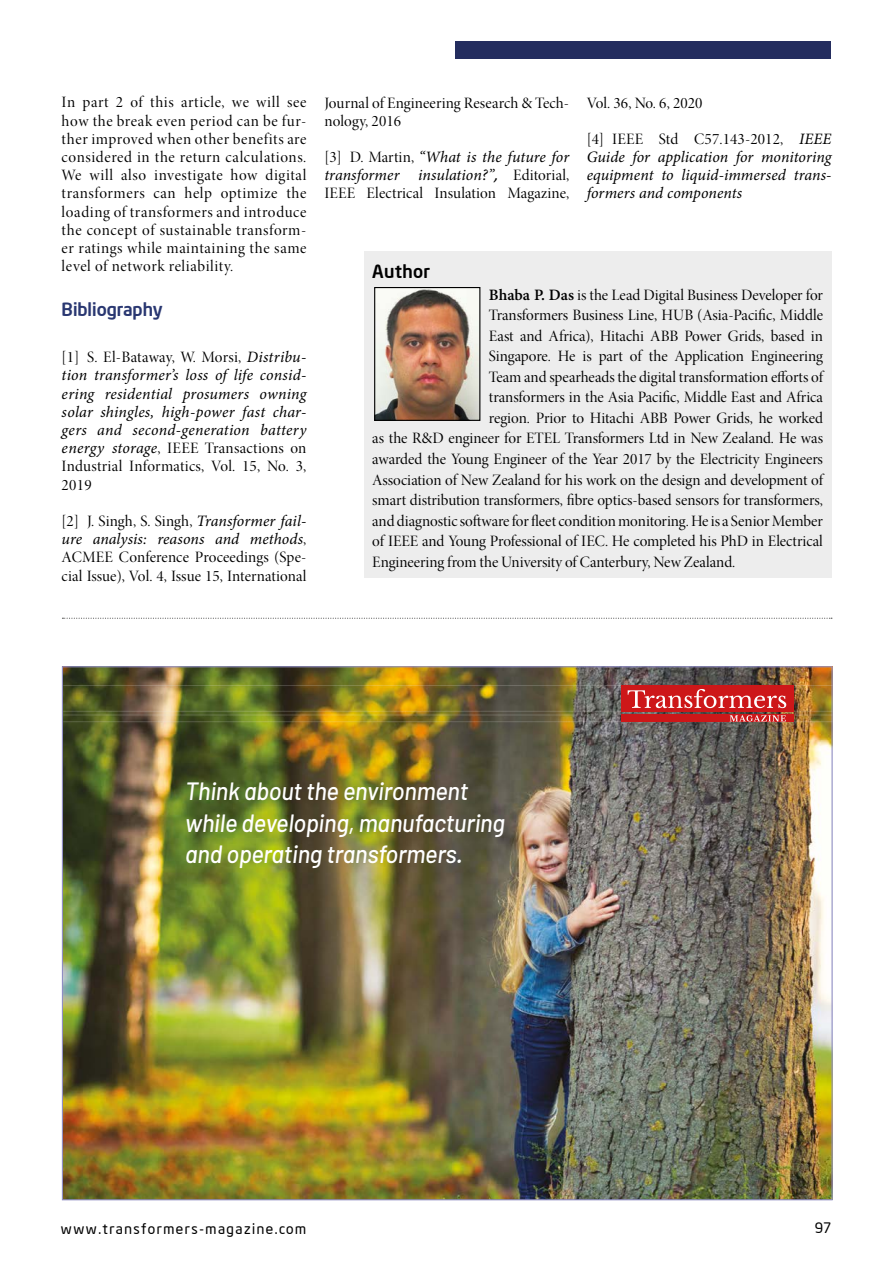
<style>
.page{position:relative;width:893px;height:1263px;background:#fff}
.page>*{position:absolute;margin:0;border:0;box-sizing:border-box;transform-origin:0 0}
.t1{font:italic 500 25.05px/31.2px "Barlow";letter-spacing:-.01em;color:#fff;scale:.95 1}
.t2{font:500 18px "Neo Sans Intel";color:#293771}
.t3{font:500 18px "Neo Sans Intel";letter-spacing:.02em;color:#000}
.t4{font:15.9px/18.1px "Minion Pro Disp";color:#000}
.t5{font:italic 15.9px/18.1px "Minion Pro";letter-spacing:.005em;color:#000;text-align:justify}
.t6{font:14.25px "Neo Sans Intel";letter-spacing:.11em;color:#000}
.s1{font-family:"Minion Pro";font-style:italic}
.s2{font-family:"Minion Pro Disp";font-style:normal}
.s3{font-family:"Calibri";font-size:16.5px}
.s4{font-family:"Minion Pro";font-weight:600}
</style>
<div class="page">
<div style="left:364px;top:251px;width:467px;height:327px;background:#ededed"></div>
<img style="left:376px;top:289px;width:102px;height:130px">
<div style="left:374px;top:287px;width:106px;height:134px;border:1px solid #000"></div>
<svg style="left:62px;top:618px;width:770px;height:1px"></svg>
<img style="left:64px;top:668px;width:767px;height:530px">
<hr style="left:63px;top:715px;width:769px;height:1px;background:#ededed">
<hr style="left:63px;top:711px;width:769px;height:1px;background:#ededed">
<hr style="left:63px;top:685px;width:769px;height:1px;background:#ededed">
<hr style="left:63px;top:721px;width:769px;height:1px;background:#ededed">
<div style="left:621px;top:685px;width:172px;height:27px;background:#cd1719"></div>
<svg style="left:628px;top:689px;width:158px;height:19px"></svg>
<div style="left:621px;top:714px;width:172px;height:8px;background:#cd1719"></div>
<svg style="left:730px;top:715px;width:56px;height:6px"></svg>
<div style="left:455px;top:41px;width:376px;height:17px;background:#242d5f"></div>
<p class="t4" style="left:62px;top:94px;width:246px;text-align:justify">In part 2 of this article, we will see how the break even period can be fur&shy;ther improved when other benefits are considered in the return calculations.<br>We will also investigate how digital transformers can help optimize the loading of transformers and introduce the concept of sustainable transform&shy;er ratings while maintaining the same level of network reliability.</p>
<p class="t2" style="left:62px;top:298px;width:103px">Bibliography</p>
<p class="t4" style="left:62px;top:348px;width:246px">[1] S. El-Bataway, W. Morsi, <span class="s1">Distribu-</span></p>
<p class="t5" style="left:62px;top:366px;width:246px">tion transformer’s loss of life consid&shy;ering residential prosumers owning solar shingles, high-power fast char&shy;gers and second-generation battery</p>
<p class="t4" style="left:62px;top:439px;width:246px;text-align:justify"><span class="s1">energy storage</span>, IEEE Transactions on Industrial Informatics, Vol. 15, No. 3, 2019</p>
<p class="t4" style="left:62px;top:512px;width:246px">[2] J. Singh, S. Singh, <span class="s1">Transformer fail-</span></p>
<p class="t5" style="left:62px;top:530px;width:246px">ure analysis: reasons and methods<span class="s2">,</span></p>
<p class="t4" style="left:62px;top:549px;width:246px">ACMEE Conference Proceedings (Spe&shy;cial Issue), Vol. 4, Issue 15, International</p>
<p class="t4" style="left:324px;top:94px;width:246px">Journal of Engineering Research &amp; Tech&shy;nology, 2016</p>
<p class="t5" style="left:324px;top:148px;width:246px"><span class="s2">[3] D. Martin,</span> “What is the future for transformer insulation?”<span class="s3">,</span> <span class="s2">Editorial,</span></p>
<p class="t4" style="left:324px;top:185px;width:246px">IEEE Electrical Insulation Magazine,</p>
<p class="t4" style="left:587px;top:94px;width:117px">Vol. 36, No. 6, 2020</p>
<p class="t4" style="left:587px;top:130px;width:246px">[4] IEEE Std C57.143-2012, <span class="s1">IEEE</span></p>
<p class="t5" style="left:587px;top:148px;width:246px">Guide for application for monitoring equipment to liquid-immersed trans&shy;formers and components</p>
<p class="t3" style="left:372px;top:260px;width:59px">Author</p>
<p class="t4" style="left:489px;top:286px;width:336px"><span class="s4">Bhaba P. Das</span> is the Lead Digital Business Developer for</p>
<p class="t4" style="left:489px;top:306px;width:336px">Transformers Business Line, HUB (Asia-Pacific, Middle</p>
<p class="t4" style="left:489px;top:327px;width:336px">East and Africa), Hitachi ABB Power Grids, based in</p>
<p class="t4" style="left:489px;top:347px;width:336px">Singapore. He is part of the Application Engineering</p>
<p class="t4" style="left:489px;top:368px;width:336px">Team and spearheads the digital transformation efforts of</p>
<p class="t4" style="left:489px;top:389px;width:336px">transformers in the Asia Pacific, Middle East and Africa</p>
<p class="t4" style="left:489px;top:409px;width:336px">region. Prior to Hitachi ABB Power Grids, he worked</p>
<p class="t4" style="left:372px;top:430px;width:452px">as the R&amp;D engineer for ETEL Transformers Ltd in New Zealand. He was</p>
<p class="t4" style="left:372px;top:450px;width:452px">awarded the Young Engineer of the Year 2017 by the Electricity Engineers</p>
<p class="t4" style="left:372px;top:471px;width:452px">Association of New Zealand for his work on the design and development of</p>
<p class="t4" style="left:372px;top:491px;width:452px">smart distribution transformers, fibre optics-based sensors for transformers,</p>
<p class="t4" style="left:372px;top:512px;width:452px">and diagnostic software for fleet condition monitoring. He is a Senior Member</p>
<p class="t4" style="left:372px;top:532px;width:452px">of IEEE and Young Professional of IEC. He completed his PhD in Electrical</p>
<p class="t4" style="left:372px;top:553px;width:364px">Engineering from the University of Canterbury, New Zealand.</p>
<h1 class="t1" style="left:185px;top:775px;width:338px">Think about the environment while developing, manufacturing and operating transformers.</h1>
<p class="t6" style="left:61px;top:1220px;width:247px">www.transformers-magazine.com</p>
<p class="t6" style="left:815px;top:1219px;width:18px">97</p>
</div>
